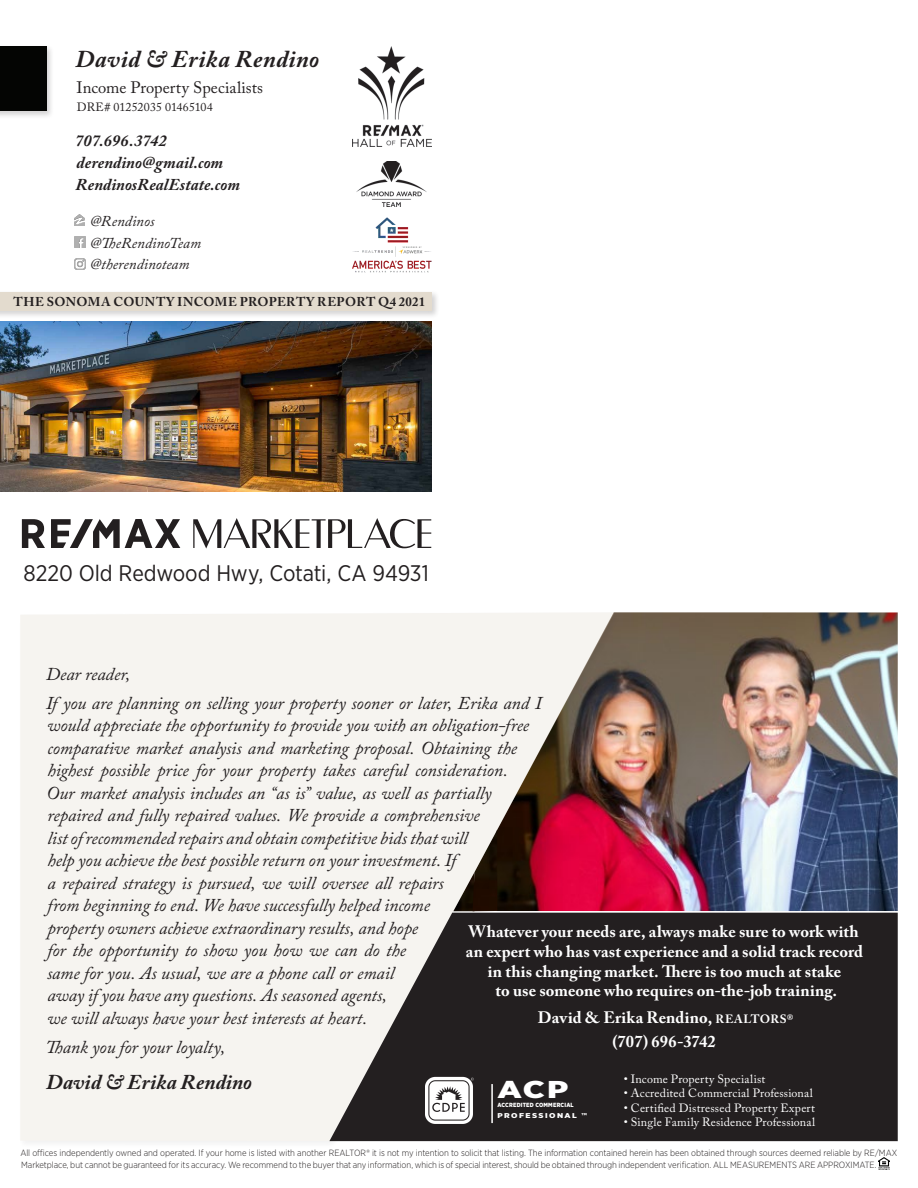
<style>
.page{position:relative;width:918px;height:1188px;background:#fff}
.page>*{position:absolute;margin:0;border:0;box-sizing:border-box;transform-origin:0 0}
.t1{font:900 24.3px "Gotham Narrow";color:#fff;scale:1.47 1}
.t2{font:italic 700 24px "Adobe Caslon Pro";letter-spacing:.025em;color:#231f20}
.t3{font:22.5px "Gotham Narrow";letter-spacing:-.005em;color:#231f20}
.Dear_reader{font:italic 700 21px "Adobe Caslon Pro";letter-spacing:.005em;color:#231f20}
.Dear_reader-2{font:italic 18px/22.5px "Adobe Caslon Pro";letter-spacing:-.005em;color:#231f20}
.t4{font:700 16.5px/19.8px "Adobe Caslon Pro";letter-spacing:.005em;color:#fff;text-align:center}
.t5{font:italic 700 16.5px/22.2px "Adobe Caslon Pro";letter-spacing:.005em;color:#231f20}
.t6{font:16.5px "Adobe Caslon Pro";color:#231f20}
.t7{font:italic 15px "Adobe Caslon Pro";color:#231f20}
.Column_text{font:700 12.75px "Adobe Caslon Pro";letter-spacing:.03em;color:#231f20}
.t8{font:12px "Adobe Caslon Pro";letter-spacing:.015em;color:#fff}
.t9{font:12px "Adobe Caslon Pro";letter-spacing:.005em;color:#231f20}
.t10{font:300 9px/11.9px "Gotham Narrow";letter-spacing:-.005em;color:#231f20}
.t11{font:900 7.05px "Gotham Narrow";letter-spacing:.16em;color:#fff;scale:1.28 1}
.t12{font:900 6px "Gotham Narrow";letter-spacing:.025em;color:#fff}
.s1{font-size:12px}
</style>
<div class="page">
<img style="left:622px;top:612px;width:276px;height:299px">
<div style="left:18px;top:610px;width:604px;height:539px;background:#231f20;opacity:.2"></div>
<svg style="left:20px;top:612px;width:595px;height:529px;fill:#f6f4f0"></svg>
<svg style="left:193px;top:518px;width:238px;height:31px"></svg>
<svg style="left:22px;top:519px;width:158px;height:29px"></svg>
<svg style="left:878px;top:1158px;width:12px;height:11px"></svg>
<svg style="left:329px;top:913px;width:569px;height:228px;background:#3a3637"></svg>
<img style="left:425px;top:1076px;width:49px;height:49px">
<hr style="left:491px;top:1084px;width:2px;height:39px;background:#fff">
<img style="left:356px;top:161px;width:71px;height:46px">
<img style="left:352px;top:217px;width:80px;height:55px">
<img style="left:353px;top:46px;width:79px;height:101px">
<div style="left:0;top:44px;width:55px;height:75px;background:#231f20;opacity:.2"></div>
<div style="left:0;top:46px;width:46px;height:65px;background:#040503"></div>
<svg style="left:74px;top:259px;width:11px;height:11px"></svg>
<svg style="left:74px;top:237px;width:11px;height:11px"></svg>
<svg style="left:75px;top:214px;width:10px;height:12px"></svg>
<img style="left:0;top:321px;width:432px;height:171px">
<div style="left:0;top:290px;width:440px;height:29px;background:#231f20;opacity:.2"></div>
<div style="left:0;top:292px;width:432px;height:18px;background:#e3dbce"></div>
<p class="t2" style="left:76px;top:45px;width:245px">David &amp; Erika Rendino</p>
<p class="t6" style="left:77px;top:78px;width:188px">Income Property Specialists</p>
<p class="t9" style="left:77px;top:100px;width:137px">DRE# 01252035 01465104</p>
<p class="t5" style="left:75px;top:129px;width:93px">707.696.3742</p>
<p class="t5" style="left:76px;top:151px;width:166px">derendino@gmail.com<br>RendinosRealEstate.com</p>
<p class="t7" style="left:90px;top:212px;width:65px">@Rendinos</p>
<p class="t7" style="left:90px;top:234px;width:112px">@TheRendinoTeam</p>
<p class="t7" style="left:90px;top:255px;width:100px">@therendinoteam</p>
<p class="Column_text" style="left:14px;top:294px;width:413px">THE SONOMA COUNTY INCOME PROPERTY REPORT Q4 2021</p>
<p class="t3" style="left:24px;top:559px;width:407px">8220 Old Redwood Hwy, Cotati, CA 94931</p>
<p class="Dear_reader-2" style="left:46px;top:662px;width:86px">Dear reader,</p>
<p class="Dear_reader-2" style="left:46px;top:692px;width:497px">If you are planning on selling your property sooner or later, Erika and I would appreciate the opportunity to provide you with an obligation-free comparative market analysis and marketing proposal. Obtaining the highest possible price for your property takes careful consideration.<br>Our market analysis includes an “as is” value, as well as partially repaired and fully repaired values. We provide a comprehensive<br>list of recommended repairs and obtain competitive bids that will<br>help you achieve the best possible return on your investment. If<br>a repaired strategy is pursued, we will oversee all repairs<br>from beginning to end. We have successfully helped income<br>property owners achieve extraordinary results, and hope<br>for the opportunity to show you how we can do the<br>same for you. As usual, we are a phone call or email<br>away if you have any questions. As seasoned agents,<br>we will always have your best interests at heart.</p>
<p class="Dear_reader-2" style="left:45px;top:1036px;width:181px">Thank you for your loyalty,</p>
<p class="Dear_reader" style="left:46px;top:1070px;width:207px">David &amp; Erika Rendino</p>
<p class="t4" style="left:466px;top:921px;width:399px">Whatever your needs are, always make sure to work with an expert who has vast experience and a solid track record in this changing market. There is too much at stake<br>to use someone who requires on-the-job training.</p>
<p class="t4" style="left:538px;top:1007px;width:257px">David &amp; Erika Rendino, <span class="s1">REALTORS®</span></p>
<p class="t4" style="left:613px;top:1031px;width:105px">(707) 696-3742</p>
<p class="t8" style="left:624px;top:1072px;width:143px">• Income Property Specialist</p>
<p class="t8" style="left:624px;top:1086px;width:191px">• Accredited Commercial Professional</p>
<p class="t8" style="left:624px;top:1101px;width:193px">• Certified Distressed Property Expert</p>
<p class="t8" style="left:624px;top:1115px;width:193px">• Single Family Residence Professional</p>
<p class="t1" style="left:497px;top:1073px;width:50px">ACP</p>
<p class="t12" style="left:497px;top:1101px;width:78px">ACCREDITED COMMERCIAL</p>
<p class="t11" style="left:497px;top:1111px;width:71px">PROFESSIONAL ™</p>
<p class="t10" style="left:20px;top:1147px;width:878px">All offices independently owned and operated. If your home is listed with another REALTOR® it is not my intention to solicit that listing. The information contained herein has been obtained through sources deemed reliable by RE/MAX<br>Marketplace, but cannot be guaranteed for its accuracy. We recommend to the buyer that any information, which is of special interest, should be obtained through independent verification. ALL MEASUREMENTS ARE APPROXIMATE.</p>
</div>
